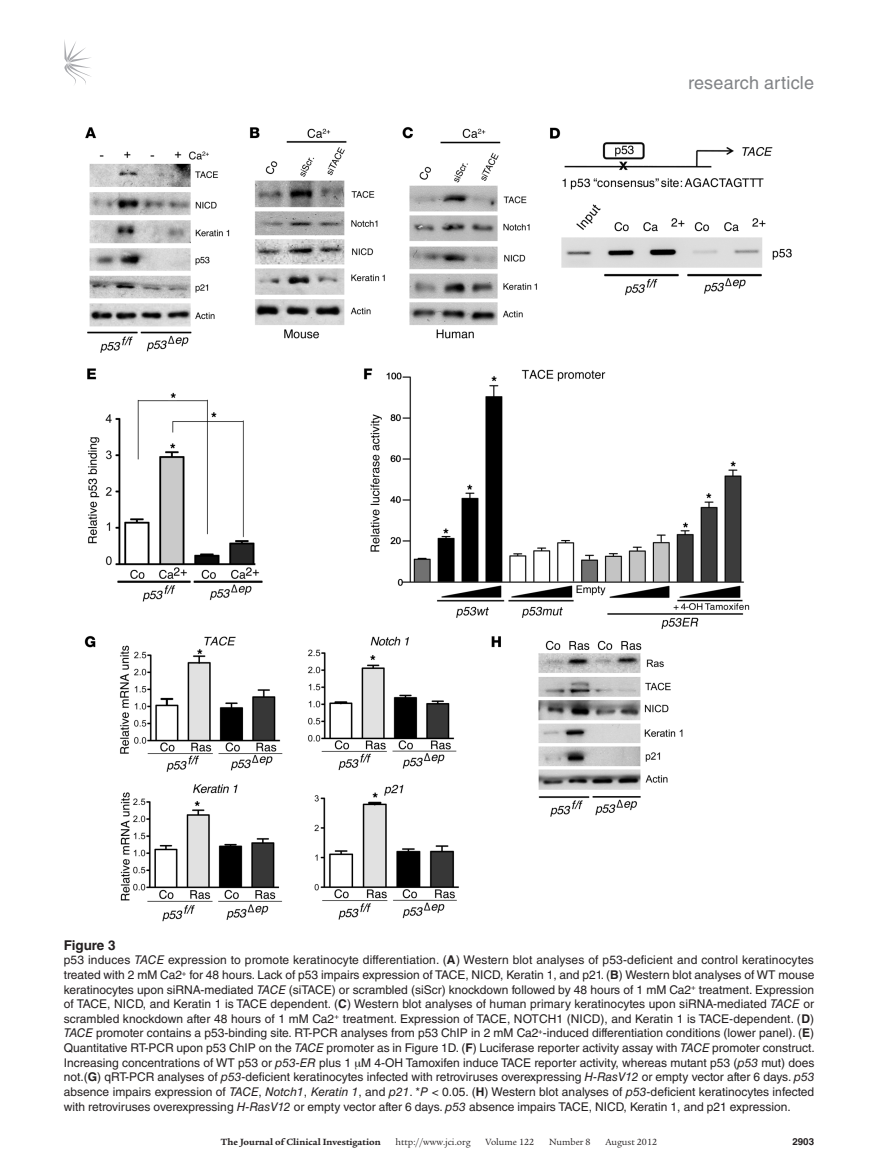
<style>
.page{position:relative;width:878px;height:1175px;background:#fff}
.page>*{position:absolute;margin:0;border:0;box-sizing:border-box;transform-origin:0 0}
.t1{font:18px "Helvetica LT Std";letter-spacing:.01em;color:#808285}
.t2{font:700 13.5px "Helvetica LT Std";color:#231f20}
.t3{font:12px/14.7px "Helvetica LT Std";color:#231f20;text-align:justify}
.t4{font:9.75px "Legacy Serif Std";color:#231f20}
.t5{font:700 9.75px "Legacy Serif Std";color:#231f20}
.t6{font:700 9.75px "Helvetica LT Std";color:#231f20}
.s1{font-style:italic}
.s2{font-weight:700}
</style>
<div class="page">
<svg style="left:64px;top:40px;width:27px;height:45px"></svg>
<img style="left:84px;top:127px;width:708px;height:795px">
<h1 class="t1" style="left:688px;top:73px;width:127px">research article</h1>
<p class="t2" style="left:64px;top:936px;width:53px">Figure 3</p>
<p class="t3" style="left:64px;top:952px;width:752px">p53 induces <span class="s1">TACE</span> expression to promote keratinocyte differentiation. (<span class="s2">A</span>) Western blot analyses of p53-deficient and control keratinocytes treated with 2 mM Ca2<sup>+</sup> for 48 hours. Lack of p53 impairs expression of TACE, NICD, Keratin 1, and p21. (<span class="s2">B</span>) Western blot analyses of WT mouse keratinocytes upon siRNA-mediated <span class="s1">TACE</span> (siTACE) or scrambled (siScr) knockdown followed by 48 hours of 1 mM Ca2<sup>+</sup> treatment. Expression of TACE, NICD, and Keratin 1 is TACE dependent. (<span class="s2">C</span>) Western blot analyses of human primary keratinocytes upon siRNA-mediated <span class="s1">TACE</span> or scrambled knockdown after 48 hours of 1 mM Ca2<sup>+</sup> treatment. Expression of TACE, NOTCH1 (NICD), and Keratin 1 is TACE-dependent. (<span class="s2">D</span>)<br><span class="s1">TACE</span> promoter contains a p53-binding site. RT-PCR analyses from p53 ChIP in 2 mM Ca2<sup>+</sup>-induced differentiation conditions (lower panel). (<span class="s2">E</span>)<br>Quantitative RT-PCR upon p53 ChIP on the <span class="s1">TACE</span> promoter as in Figure 1D. (<span class="s2">F</span>) Luciferase reporter activity assay with <span class="s1">TACE</span> promoter construct.<br>Increasing concentrations of WT p53 or <span class="s1">p53-ER</span> plus 1 M 4-OH Tamoxifen induce TACE reporter activity, whereas mutant p53 (<span class="s1">p53</span> mut) does not.(<span class="s2">G</span>) qRT-PCR analyses of <span class="s1">p53</span>-deficient keratinocytes infected with retroviruses overexpressing <span class="s1">H-RasV12</span> or empty vector after 6 days. <span class="s1">p53 </span>absence impairs expression of <span class="s1">TACE</span>, <span class="s1">Notch1</span>, <span class="s1">Keratin 1</span>, and <span class="s1">p21</span>. *<span class="s1">P</span> &lt; 0.05. (<span class="s2">H</span>) Western blot analyses of <span class="s1">p53</span>-deficient keratinocytes infected with retroviruses overexpressing <span class="s1">H-RasV12</span> or empty vector after 6 days. <span class="s1">p53</span> absence impairs TACE, NICD, Keratin 1, and p21 expression.</p>
<p class="t5" style="left:221px;top:1135px;width:161px">The Journal of Clinical Investigation</p>
<p class="t4" style="left:395px;top:1136px;width:77px">http://www.jci.org</p>
<p class="t4" style="left:485px;top:1136px;width:50px">Volume 122</p>
<p class="t4" style="left:549px;top:1136px;width:43px">Number 8</p>
<p class="t4" style="left:605px;top:1136px;width:53px">August 2012</p>
<p class="t6" style="left:792px;top:1135px;width:23px">2903</p>
</div>
